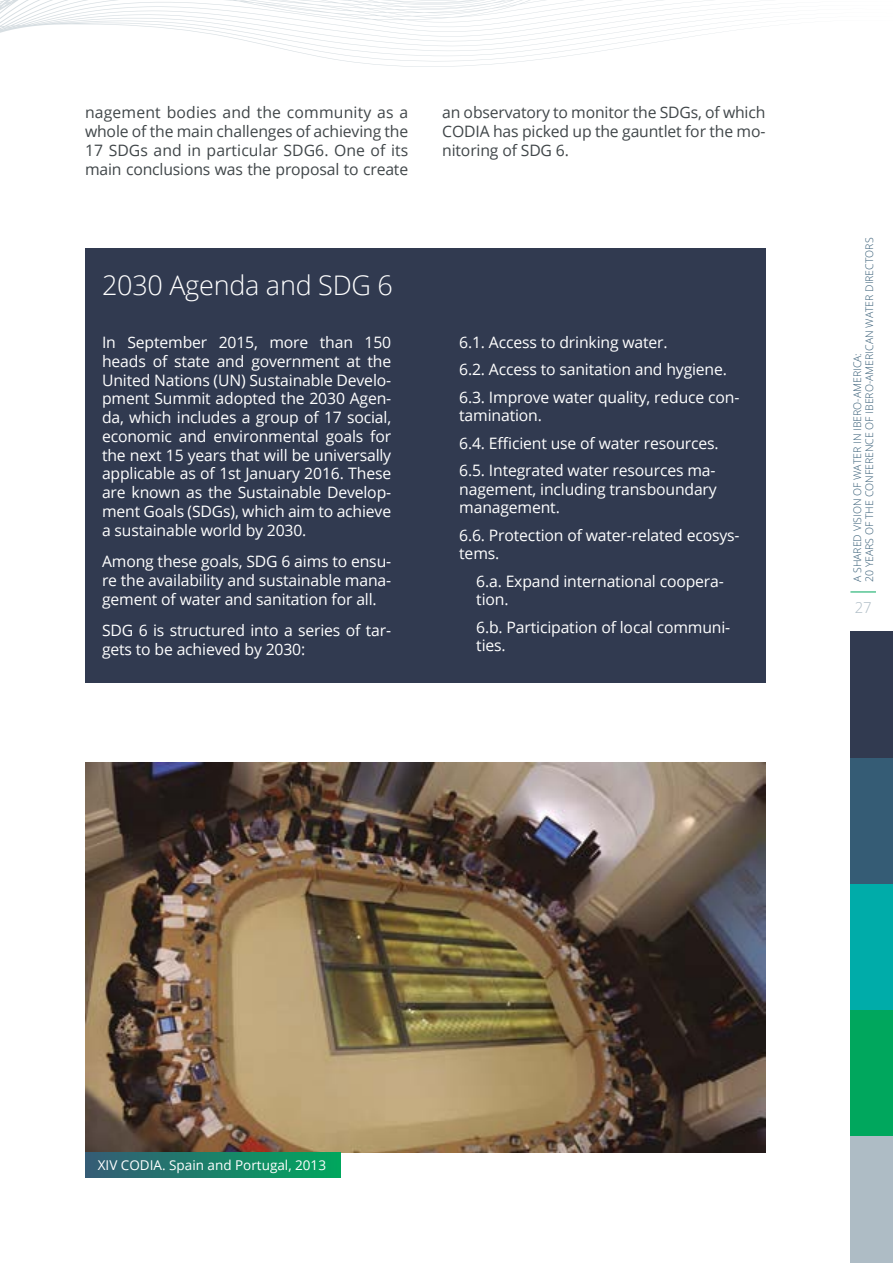
<style>
.page{position:relative;width:893px;height:1263px;background:#fff}
.page>*{position:absolute;margin:0;border:0;box-sizing:border-box;transform-origin:0 0}
.t1{font:300 27px "Open Sans";letter-spacing:-.01em;color:#fff}
.t2{font:15.75px/18.8px "Open Sans";letter-spacing:-.01em;color:#fff}
.t3{font:15.75px/18.8px "Open Sans";letter-spacing:-.01em;color:#404649;text-align:justify}
.t4{font:300 15px "Open Sans";color:#aebcc5}
.t5{font:13.5px "Open Sans";color:#fff}
.t6{font:300 10.5px/12px "Open Sans";color:#355c75}
</style>
<div class="page">
<svg style="left:0;top:0;width:741px;height:67px"></svg>
<div style="left:850px;top:631px;width:43px;height:632px;background:#313a50"></div>
<div style="left:850px;top:758px;width:43px;height:505px;background:#355c75"></div>
<div style="left:850px;top:884px;width:43px;height:379px;background:#00aca9"></div>
<div style="left:850px;top:1010px;width:43px;height:253px;background:#00a75d"></div>
<div style="left:850px;top:1137px;width:43px;height:126px;background:#aebcc5"></div>
<svg style="left:850px;top:592px;width:26px;height:1px"></svg>
<div style="left:85px;top:248px;width:680px;height:434px;background:#313a50"></div>
<img style="left:85px;top:762px;width:680px;height:390px">
<div style="left:85px;top:1152px;width:255px;height:26px;background:linear-gradient(to right,#355c75,#01a65d)"></div>
<p class="t3" style="left:85px;top:103px;width:325px">nagement bodies and the community as a whole of the main challenges of achieving the 17 SDGs and in particular SDG6. One of its main conclusions was the proposal to create</p>
<p class="t3" style="left:442px;top:103px;width:325px">an observatory to monitor the SDGs, of which CODIA has picked up the gauntlet for the mo&shy;nitoring of SDG 6.</p>
<p class="t1" style="left:102px;top:266px;width:292px">2030 Agenda and SDG 6</p>
<p class="t2" style="left:102px;top:333px;width:291px;text-align:justify">In September 2015, more than 150 heads of state and government at the United Nations (UN) Sustainable Develo&shy;pment Summit adopted the 2030 Agen&shy;da, which includes a group of 17 social, economic and environmental goals for the next 15 years that will be universally applicable as of 1st January 2016. These are known as the Sustainable Develop&shy;ment Goals (SDGs), which aim to achieve a sustainable world by 2030.</p>
<p class="t2" style="left:102px;top:552px;width:291px;text-align:justify">Among these goals, SDG 6 aims to ensu&shy;re the availability and sustainable mana&shy;gement of water and sanitation for all.</p>
<p class="t2" style="left:102px;top:621px;width:291px">SDG 6 is structured into a series of tar&shy;gets to be achieved by 2030:</p>
<p class="t2" style="left:459px;top:333px;width:210px">6.1. Access to drinking water.</p>
<p class="t2" style="left:459px;top:360px;width:269px">6.2. Access to sanitation and hygiene.</p>
<p class="t2" style="left:459px;top:387px;width:282px">6.3. Improve water quality, reduce con&shy;tamination.</p>
<p class="t2" style="left:459px;top:433px;width:261px">6.4. Efficient use of water resources.</p>
<p class="t2" style="left:459px;top:460px;width:259px;text-align:justify">6.5. Integrated water resources ma&shy;nagement, including transboundary management.</p>
<p class="t2" style="left:459px;top:525px;width:282px">6.6. Protection of water-related ecosys&shy;tems.</p>
<p class="t2" style="left:476px;top:571px;width:249px">6.a. Expand international coopera&shy;tion.</p>
<p class="t2" style="left:476px;top:617px;width:256px">6.b. Participation of local communi&shy;ties.</p>
<p class="t6" style="left:851px;top:582px;width:346px;rotate:-90deg">A SHARED VISION OF WATER IN IBERO-AMERICA:<br>20 YEARS OF THE CONFERENCE OF IBERO-AMERICAN WATER DIRECTORS</p>
<p class="t4" style="left:855px;top:597px;width:19px">27</p>
<p class="t5" style="left:98px;top:1156px;width:230px">XIV CODIA. Spain and Portugal, 2013</p>
</div>
